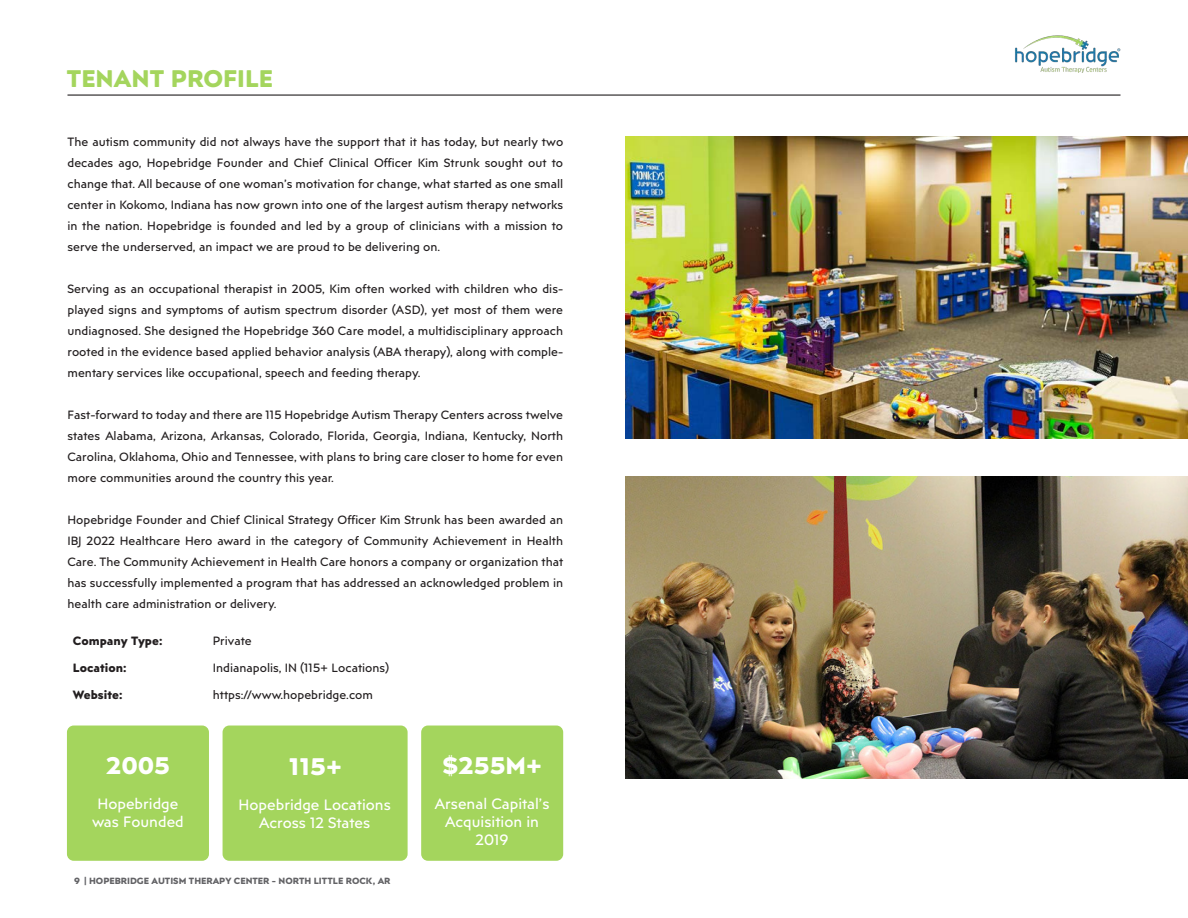
<style>
.page{position:relative;width:1188px;height:918px;background:#fff}
.page>*{position:absolute;margin:0;border:0;box-sizing:border-box;transform-origin:0 0}
.t1{font:700 24px "Posterama Text";color:#fff}
.t2{font:700 24px "Posterama Text";color:#a4d55d}
.t3{font:15px/18px "Posterama Text";color:#fff;text-align:center}
.t4{font:12px/21px "Posterama Text";color:#231f20;text-align:justify}
.t5{font:700 12px "Posterama Text";color:#231f20}
.t6{font:700 9px "Posterama Text";color:#636366}
</style>
<div class="page">
<hr style="left:68px;top:94px;width:1052px;height:2px;background:#231f20">
<img style="left:1015px;top:35px;width:105px;height:38px">
<div style="left:67px;top:726px;width:142px;height:135px;background:#a4d55d;border-radius:7px"></div>
<div style="left:421px;top:726px;width:142px;height:135px;background:#a4d55d;border-radius:7px"></div>
<div style="left:223px;top:726px;width:185px;height:135px;background:#a4d55d;border-radius:7px"></div>
<img style="left:625px;top:136px;width:563px;height:302px">
<img style="left:625px;top:476px;width:563px;height:303px">
<h1 class="t2" style="left:67px;top:62px;width:208px">TENANT PROFILE</h1>
<p class="t4" style="left:68px;top:131px;width:497px">The autism community did not always have the support that it has today, but nearly two decades ago, Hopebridge Founder and Chief Clinical Officer Kim Strunk sought out to change that. All because of one woman’s motivation for change, what started as one small center in Kokomo, Indiana has now grown into one of the largest autism therapy networks in the nation. Hopebridge is founded and led by a group of clinicians with a mission to serve the underserved, an impact we are proud to be delivering on.</p>
<p class="t4" style="left:68px;top:278px;width:497px">Serving as an occupational therapist in 2005, Kim often worked with children who dis&shy;played signs and symptoms of autism spectrum disorder (ASD), yet most of them were undiagnosed. She designed the Hopebridge 360 Care model, a multidisciplinary approach rooted in the evidence based applied behavior analysis (ABA therapy), along with comple&shy;mentary services like occupational, speech and feeding therapy.</p>
<p class="t4" style="left:68px;top:404px;width:497px">Fast-forward to today and there are 115 Hopebridge Autism Therapy Centers across twelve states Alabama, Arizona, Arkansas, Colorado, Florida, Georgia, Indiana, Kentucky, North Carolina, Oklahoma, Ohio and Tennessee, with plans to bring care closer to home for even more communities around the country this year.</p>
<p class="t4" style="left:68px;top:509px;width:497px">Hopebridge Founder and Chief Clinical Strategy Officer Kim Strunk has been awarded an IBJ 2022 Healthcare Hero award in the category of Community Achievement in Health Care. The Community Achievement in Health Care honors a company or organization that has successfully implemented a program that has addressed an acknowledged problem in health care administration or delivery.</p>
<p class="t5" style="left:73px;top:632px;width:91px">Company Type:</p>
<p class="t4" style="left:213px;top:630px;width:41px">Private</p>
<p class="t5" style="left:73px;top:659px;width:55px">Location:</p>
<p class="t4" style="left:213px;top:657px;width:178px">Indianapolis, IN (115+ Locations)</p>
<p class="t5" style="left:73px;top:686px;width:51px">Website:</p>
<p class="t4" style="left:213px;top:684px;width:162px">https://www.hopebridge.com</p>
<h1 class="t1" style="left:106px;top:749px;width:65px">2005</h1>
<p class="t3" style="left:92px;top:794px;width:93px">Hopebridge was Founded</p>
<h1 class="t1" style="left:289px;top:750px;width:54px">115+</h1>
<p class="t3" style="left:239px;top:795px;width:154px">Hopebridge Locations<br>Across 12 States</p>
<p class="t6" style="left:74px;top:875px;width:318px">9 | HOPEBRIDGE AUTISM THERAPY CENTER - NORTH LITTLE ROCK, AR</p>
<h1 class="t1" style="left:442px;top:749px;width:101px">$255M+</h1>
<p class="t3" style="left:435px;top:794px;width:116px">Arsenal Capital’s<br>Acquisition in<br>2019</p>
</div>
